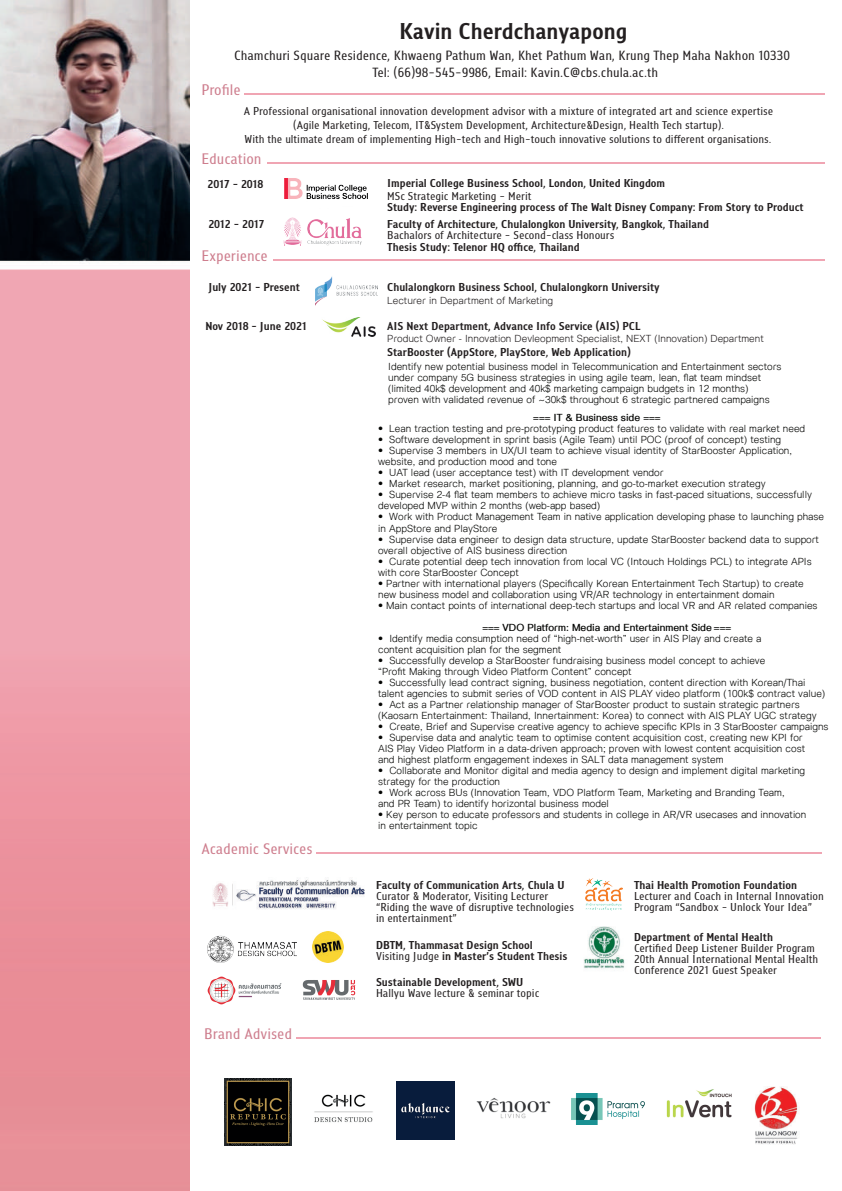
<style>
.page{position:relative;width:842px;height:1191px;background:#fff}
.page>*{position:absolute;margin:0;border:0;box-sizing:border-box;transform-origin:0 0}
.t1{font:700 24px "CHULALONGKORN";color:#231f20}
.t2{font:16px "CHULALONGKORN";color:#ce7e8e}
.t3{font:14px "CHULALONGKORN";color:#231f20}
.t4{font:12px/11px "Chula Charas New";color:#040503}
.t5{font:12px/11px "CHULALONGKORN";color:#231f20}
.t6{font:700 12px/11px "CHULALONGKORN";color:#231f20}
.t7{font:12px "Chula Charas New";color:#231f20}
.t8{font:700 12px "Chula Charas New";color:#040503}
.s1{font-weight:400}
</style>
<div class="page">
<img style="left:584px;top:926px;width:41px;height:43px">
<img style="left:666px;top:1089px;width:66px;height:29px">
<img style="left:207px;top:976px;width:75px;height:29px">
<img style="left:0;top:0;width:190px;height:1191px">
<hr style="left:245px;top:94px;width:580px;height:1px;background:#f0a5b3">
<hr style="left:267px;top:163px;width:558px;height:1px;background:#f0a5b3">
<hr style="left:273px;top:260px;width:552px;height:1px;background:#f0a5b3">
<hr style="left:316px;top:852px;width:506px;height:1px;background:#f0a5b3">
<hr style="left:297px;top:1037px;width:524px;height:2px;background:#f0a5b3">
<img style="left:284px;top:178px;width:83px;height:21px">
<img style="left:284px;top:218px;width:77px;height:28px">
<img style="left:322px;top:317px;width:54px;height:19px">
<img style="left:315px;top:276px;width:63px;height:29px">
<img style="left:212px;top:877px;width:153px;height:33px">
<img style="left:208px;top:935px;width:89px;height:27px">
<img style="left:312px;top:932px;width:31px;height:30px">
<img style="left:754px;top:1087px;width:44px;height:58px">
<img style="left:224px;top:1078px;width:67px;height:67px">
<img style="left:314px;top:1094px;width:59px;height:29px">
<img style="left:476px;top:1098px;width:75px;height:21px">
<img style="left:396px;top:1081px;width:58px;height:58px">
<img style="left:572px;top:1093px;width:72px;height:31px">
<img style="left:302px;top:980px;width:54px;height:20px">
<img style="left:586px;top:879px;width:36px;height:31px">
<h1 class="t1" style="left:400px;top:15px;width:229px">Kavin Cherdchanyapong</h1>
<p class="t3" style="left:234px;top:46px;width:557px">Chamchuri Square Residence, Khwaeng Pathum Wan, Khet Pathum Wan, Krung Thep Maha Nakhon 10330</p>
<h2 class="t2" style="left:201px;top:79px;width:41px">Profile</h2>
<p class="t3" style="left:372px;top:63px;width:287px">Tel: (66)98-545-9986, Email: Kavin.C@cbs.chula.ac.th</p>
<p class="t5" style="left:244px;top:104px;width:531px;line-height:14.4px;text-align:center">A Professional organisational innovation development advisor with a mixture of integrated art and science expertise (Agile Marketing, Telecom, IT&amp;System Development, Architecture&amp;Design, Health Tech startup).</p>
<p class="t5" style="left:245px;top:134px;width:528px">With the ultimate dream of implementing High-tech and High-touch innovative solutions to different organisations.</p>
<h2 class="t2" style="left:201px;top:148px;width:62px">Education</h2>
<p class="t6" style="left:208px;top:179px;width:57px">2017 - 2018</p>
<p class="t6" style="left:387px;top:178px;width:279px">Imperial College Business School, London, United Kingdom</p>
<p class="t6" style="left:208px;top:218px;width:57px">2012 - 2017</p>
<p class="t5" style="left:387px;top:191px;width:146px">MSc Strategic Marketing - Merit</p>
<p class="t6" style="left:387px;top:218px;width:323px">Faculty of Architecture, Chulalongkon University, Bangkok, Thailand</p>
<p class="t6" style="left:387px;top:202px;width:418px">Study: Reverse Engineering process of The Walt Disney Company: From Story to Product</p>
<p class="t6" style="left:387px;top:242px;width:194px">Thesis Study: Telenor HQ office, Thailand</p>
<p class="t5" style="left:387px;top:230px;width:228px">Bachalors of Architecture - Second-class Honours</p>
<h2 class="t2" style="left:201px;top:245px;width:68px">Experience</h2>
<p class="t6" style="left:208px;top:282px;width:93px">July 2021 - Present</p>
<p class="t6" style="left:205px;top:321px;width:103px">Nov 2018 - June 2021</p>
<h2 class="t2" style="left:201px;top:837px;width:113px">Academic Services</h2>
<h2 class="t2" style="left:204px;top:1022px;width:89px">Brand Advised</h2>
<p class="t6" style="left:387px;top:282px;width:274px">Chulalongkorn Business School, Chulalongkorn University</p>
<p class="t7" style="left:387px;top:290px;width:167px">Lecturer in Department of Marketing</p>
<p class="t6" style="left:387px;top:314px;width:255px;line-height:25.5px">AIS Next Department, Advance Info Service (AIS) PCL<br>StarBooster (AppStore, PlayStore, Web Application)</p>
<p class="t7" style="left:387px;top:329px;width:378px">Product Owner - Innovation Devleopment Specialist, NEXT (Innovation) Department</p>
<p class="t4" style="left:388px;top:360px;width:395px">Identify new potential business model in Telecommunication and Entertainment sectors under company 5G business strategies in using agile team, lean, flat team mindset (limited 40k$ development and 40k$ marketing campaign budgets in 12 months) proven with validated revenue of ~30k$ throughout 6 strategic partnered campaigns</p>
<p class="t8" style="left:533px;top:410px;width:129px">=== IT &amp; Business side ===</p>
<p class="t4" style="left:378px;top:423px;width:429px">• Lean traction testing and pre-prototyping product features to validate with real market need</p>
<p class="t4" style="left:378px;top:434px;width:405px">• Software development in sprint basis (Agile Team) until POC (proof of concept) testing</p>
<p class="t4" style="left:378px;top:445px;width:416px">• Supervise 3 members in UX/UI team to achieve visual identity of StarBooster Application, website, and production mood and tone</p>
<p class="t4" style="left:378px;top:467px;width:287px">• UAT lead (user acceptance test) with IT development vendor</p>
<p class="t4" style="left:378px;top:478px;width:389px">• Market research, market positioning, planning, and go-to-market execution strategy</p>
<p class="t4" style="left:378px;top:489px;width:435px">• Supervise 2-4 flat team members to achieve micro tasks in fast-paced situations, successfully developed MVP within 2 months (web-app based)</p>
<p class="t4" style="left:378px;top:511px;width:447px">• Work with Product Management Team in native application developing phase to launching phase in AppStore and PlayStore</p>
<p class="t4" style="left:378px;top:533px;width:442px">• Supervise data engineer to design data structure, update StarBooster backend data to support overall objective of AIS business direction</p>
<p class="t4" style="left:378px;top:555px;width:435px">• Curate potential deep tech innovation from local VC (Intouch Holdings PCL) to integrate APIs with core StarBooster Concept</p>
<p class="t4" style="left:378px;top:577px;width:427px">• Partner with international players (Specifically Korean Entertainment Tech Startup) to create new business model and collaboration using VR/AR technology in entertainment domain</p>
<p class="t4" style="left:378px;top:599px;width:441px">• Main contact points of international deep-tech startups and local VR and AR related companies</p>
<p class="t8" style="left:482px;top:619px;width:250px">=== VDO Platform: Media and Entertainment Side ===</p>
<p class="t4" style="left:378px;top:632px;width:385px">• Identify media consumption need of “high-net-worth” user in AIS Play and create a content acquisition plan for the segment</p>
<p class="t4" style="left:378px;top:654px;width:389px">• Successfully develop a StarBooster fundraising business model concept to achieve “Profit Making through Video Platform Content” concept</p>
<p class="t4" style="left:378px;top:676px;width:449px">• Successfully lead contract signing, business negotiation, content direction with Korean/Thai talent agencies to submit series of VOD content in AIS PLAY video platform (100k$ contract value)</p>
<p class="t4" style="left:378px;top:698px;width:440px">• Act as a Partner relationship manager of StarBooster product to sustain strategic partners (Kaosarn Entertainment: Thailand, Innertainment: Korea) to connect with AIS PLAY UGC strategy</p>
<p class="t4" style="left:378px;top:720px;width:452px">• Create, Brief and Supervise creative agency to achieve specific KPIs in 3 StarBooster campaigns</p>
<p class="t4" style="left:378px;top:731px;width:429px">• Supervise data and analytic team to optimise content acquisition cost, creating new KPI for<br>AIS Play Video Platform in a data-driven approach; proven with lowest content acquisition cost and highest platform engagement indexes in SALT data management system</p>
<p class="t4" style="left:378px;top:764px;width:429px">• Collaborate and Monitor digital and media agency to design and implement digital marketing strategy for the production</p>
<p class="t4" style="left:378px;top:786px;width:408px">• Work across BUs (Innovation Team, VDO Platform Team, Marketing and Branding Team, and PR Team) to identify horizontal business model</p>
<p class="t4" style="left:378px;top:808px;width:430px">• Key person to educate professors and students in college in AR/VR usecases and innovation in entertainment topic</p>
<p class="t6" style="left:376px;top:879px;width:190px">Faculty of Communication Arts, Chula U</p>
<p class="t5" style="left:376px;top:890px;width:199px">Curator &amp; Moderator, Visiting Lecturer “Riding the wave of disruptive technologies in entertainment”</p>
<p class="t6" style="left:376px;top:939px;width:193px">DBTM, Thammasat Design School<br><span class="s1">Visiting Judge</span> in Master’s Student Thesis</p>
<p class="t6" style="left:376px;top:976px;width:149px">Sustainable Development, SWU</p>
<p class="t5" style="left:376px;top:987px;width:165px">Hallyu Wave lecture &amp; seminar topic</p>
<p class="t6" style="left:634px;top:879px;width:165px">Thai Health Promotion Foundation</p>
<p class="t5" style="left:634px;top:890px;width:191px">Lecturer and Coach in Internal Innovation<br>Program “Sandbox - Unlock Your Idea”</p>
<p class="t6" style="left:634px;top:931px;width:140px">Department of Mental Health</p>
<p class="t5" style="left:634px;top:942px;width:186px">Certified Deep Listener Builder Program<br>20th Annual International Mental Health<br>Conference 2021 Guest Speaker</p>
</div>
